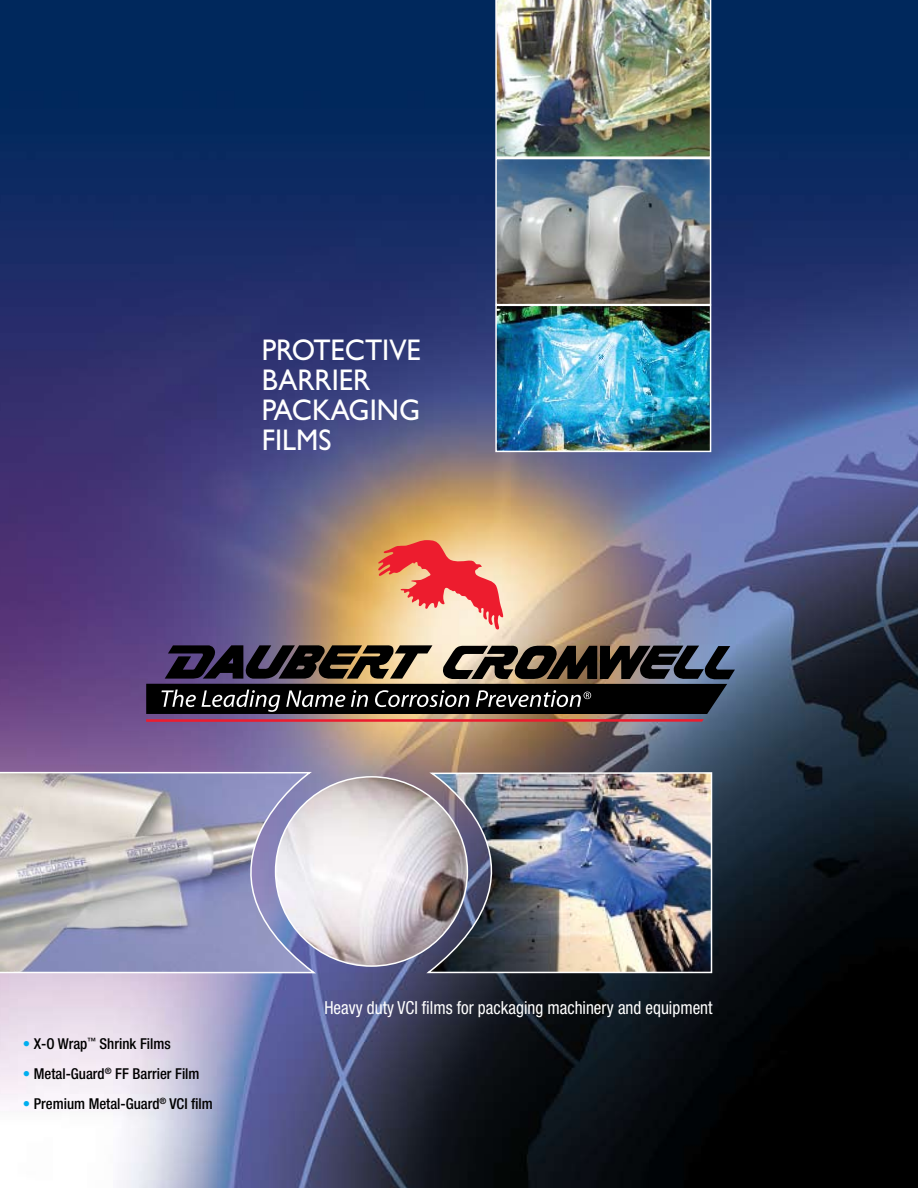
<style>
.page{position:relative;width:918px;height:1188px;background:#fff}
.page>*{position:absolute;margin:0;border:0;box-sizing:border-box;transform-origin:0 0}
.t1{font:30px/30px "Gill Sans";color:#fff;scale:.95 1}
.t2{font:condensed 18px "Helvetica Neue";color:#fff;scale:.95 1}
.t3{font:500 condensed 15px "Helvetica Neue";color:#000}
.s1{color:#00aeef}
</style>
<div class="page">
<img style="left:0;top:0;width:918px;height:1188px">
<img style="left:146px;top:645px;width:589px;height:77px">
<svg style="left:378px;top:540px;width:126px;height:90px;background:#f18e77"></svg>
<img style="left:495px;top:0;width:216px;height:158px">
<img style="left:498px;top:161px;width:210px;height:288px">
<div style="left:495px;top:158px;width:216px;height:147px;border:2px solid #fff"></div>
<div style="left:495px;top:305px;width:216px;height:147px;border:2px solid #fff"></div>
<img style="left:318px;top:777px;width:106px;height:189px">
<svg style="left:0;top:771px;width:318px;height:203px;background:#afaec2"></svg>
<img style="left:424px;top:771px;width:289px;height:203px">
<h1 class="t1" style="left:262px;top:335px;width:169px">PROTECTIVE<br>BARRIER<br>PACKAGING<br>FILMS</h1>
<p class="t3" style="left:23px;top:1035px;width:149px"><span class="s1">•</span> X-O Wrap<sup>™</sup> Shrink Films</p>
<p class="t3" style="left:23px;top:1065px;width:178px"><span class="s1">•</span> Metal-Guard<sup>®</sup> FF Barrier Film</p>
<p class="t3" style="left:23px;top:1095px;width:192px"><span class="s1">•</span> Premium Metal-Guard<sup>®</sup> VCI film</p>
<p class="t2" style="left:324px;top:997px;width:410px">Heavy duty VCI films for packaging machinery and equipment</p>
</div>
